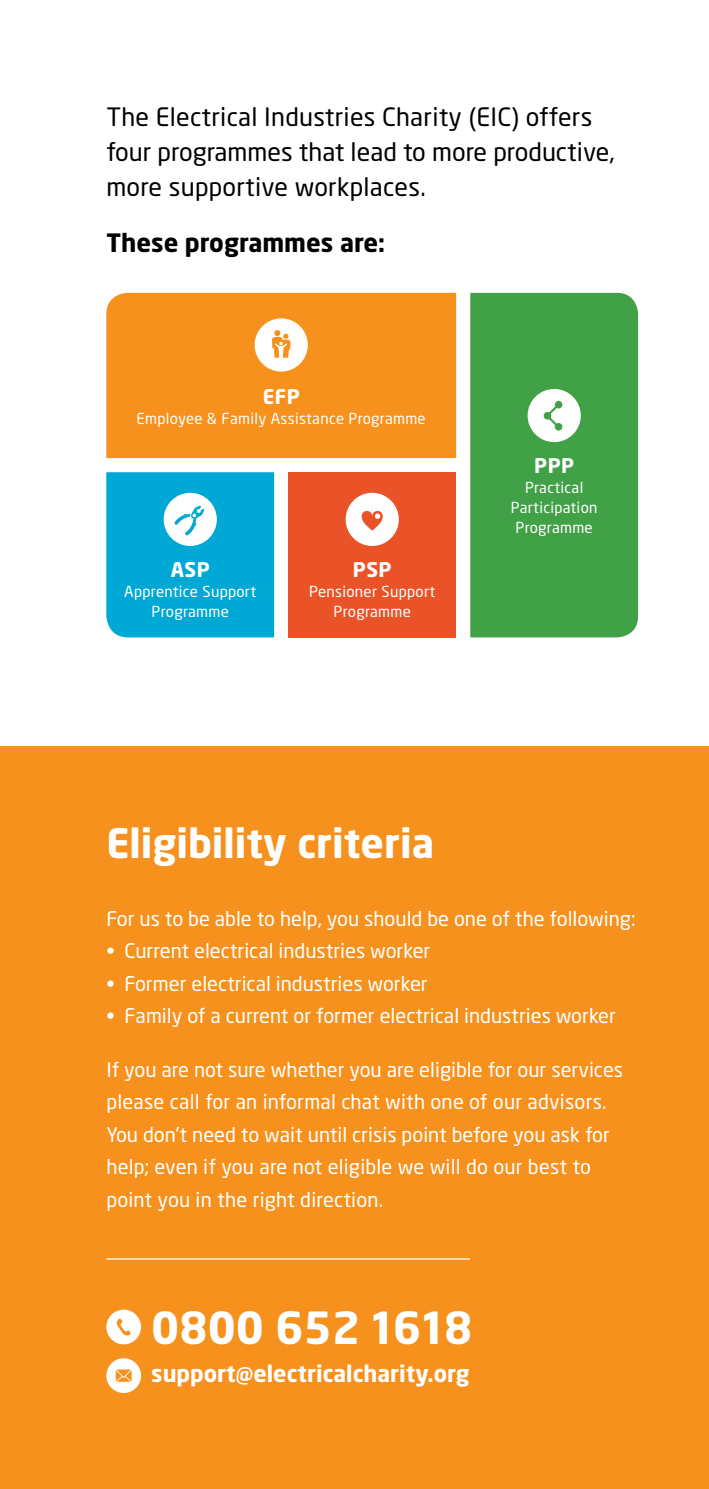
<style>
.page{position:relative;width:709px;height:1489px;background:#fff}
.page>*{position:absolute;margin:0;border:0;box-sizing:border-box;transform-origin:0 0}
.t1{font:700 43.75px "Neo Sans";color:#fff}
.t2{font:700 40px "Neo Sans";color:#fff}
.t3{font:25px/35px "Neo Sans";letter-spacing:.01em;color:#000}
.t4{font:700 25px "Neo Sans";color:#000}
.t5{font:700 22.75px "Neo Sans";color:#fff}
.t6{font:20px/32.5px "Neo Sans";color:#fff}
.t7{font:700 20px "Neo Sans";letter-spacing:.02em;color:#fff}
.t8{font:15px/20px "Neo Sans";letter-spacing:.02em;color:#fff;text-align:center}
</style>
<div class="page">
<div style="left:0;top:746px;width:709px;height:742px;background:#f7911d"></div>
<div style="left:470px;top:293px;width:168px;height:344px;background:#41a147"></div>
<svg style="left:527px;top:389px;width:54px;height:53px"></svg>
<div style="left:288px;top:472px;width:168px;height:165px;background:#ea5328"></div>
<svg style="left:345px;top:493px;width:54px;height:53px"></svg>
<div style="left:106px;top:293px;width:350px;height:165px;background:#f7911d"></div>
<svg style="left:255px;top:318px;width:53px;height:53px"></svg>
<svg style="left:106px;top:472px;width:168px;height:165px;background:#17b0d8"></svg>
<div style="left:106px;top:1309px;width:35px;height:35px;background:#fff;border-radius:50%"></div>
<svg style="left:116px;top:1318px;width:15px;height:18px"></svg>
<svg style="left:106px;top:1358px;width:35px;height:34px"></svg>
<hr style="left:106px;top:1258px;width:364px;height:1px;background:#fff">
<p class="t3" style="left:106px;top:99px;width:510px">The Electrical Industries Charity (EIC) offers four programmes that lead to more productive, more supportive workplaces.</p>
<p class="t4" style="left:106px;top:227px;width:280px">These programmes are:</p>
<p class="t7" style="left:263px;top:384px;width:39px">EFP</p>
<p class="t8" style="left:137px;top:408px;width:291px">Employee &amp; Family Assistance Programme</p>
<p class="t7" style="left:171px;top:557px;width:40px">ASP</p>
<p class="t8" style="left:124px;top:581px;width:133px">Apprentice Support<br>Programme</p>
<p class="t7" style="left:353px;top:557px;width:40px">PSP</p>
<p class="t8" style="left:309px;top:581px;width:128px">Pensioner Support<br>Programme</p>
<p class="t7" style="left:534px;top:453px;width:41px">PPP</p>
<p class="t8" style="left:511px;top:477px;width:88px">Practical<br>Participation<br>Programme</p>
<h2 class="t2" style="left:106px;top:817px;width:329px">Eligibility criteria</h2>
<p class="t6" style="left:106px;top:901px;width:530px">For us to be able to help, you should be one of the following:</p>
<p class="t6" style="left:106px;top:934px;width:325px">• Current electrical industries worker</p>
<p class="t6" style="left:106px;top:966px;width:323px">• Former electrical industries worker</p>
<p class="t6" style="left:106px;top:999px;width:511px">• Family of a current or former electrical industries worker</p>
<p class="t6" style="left:106px;top:1052px;width:518px">If you are not sure whether you are eligible for our services please call for an informal chat with one of our advisors.<br>You don’t need to wait until crisis point before you ask for help; even if you are not eligible we will do our best to point you in the right direction.</p>
<h1 class="t1" style="left:151px;top:1299px;width:323px">0800 652 1618</h1>
<p class="t5" style="left:151px;top:1358px;width:319px">support@electricalcharity.org</p>
</div>
